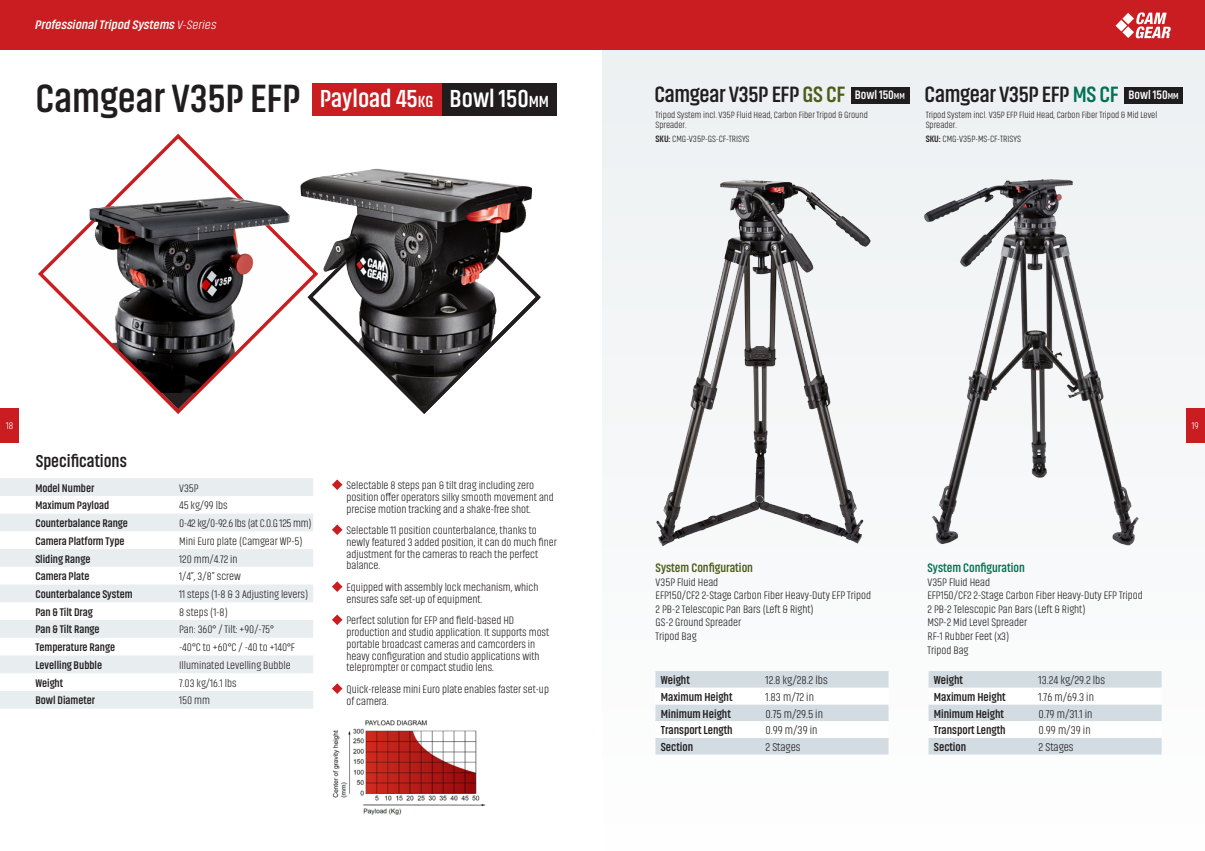
<style>
.page{position:relative;width:1205px;height:851px;background:#fff}
.page>*{position:absolute;margin:0;border:0;box-sizing:border-box;transform-origin:0 0}
.t1{font:700 40px "Akhand";color:#211d1f}
.t2{font:700 25px "Akhand";color:#fff}
.t3{font:700 22.5px "Akhand";letter-spacing:-.01em;color:#211d1f}
.t4{font:700 17.5px "Akhand";color:#211d1f}
.t5{font:italic 700 12.5px "Akhand";color:#fff;scale:1.09 1}
.t6{font:700 12.5px "Akhand";color:#4b5c18}
.t7{font:700 12.5px "Akhand";color:#007352}
.t8{font:700 12.38px "Akhand";color:#fff}
.t9{font:300 11.75px "Akhand";color:#211d1f}
.t10{font:700 11.75px "Akhand";color:#211d1f}
.t11{font:300 11.25px/11.9px "Akhand";color:#211d1f}
.t12{font:700 11.25px "Akhand";color:#211d1f}
.t13{font:300 11.25px "Akhand";letter-spacing:-.02em;color:#211d1f}
.t14{font:300 10px "Akhand";color:#fff}
.t15{font:300 9.38px/9.4px "Akhand";color:#211d1f}
.s1{font-weight:300}
.s2{color:#4b5c18}
.s3{font-weight:700}
.s4{color:#007352}
.s5{font-size:16.25px}
.s6{font-size:8.75px}
</style>
<div class="page">
<div style="left:602px;top:41px;width:603px;height:809px;background:#f8f9fa"></div>
<div style="left:0;top:408px;width:19px;height:34px;background:#c91d21"></div>
<div style="left:1186px;top:408px;width:19px;height:34px;background:#c91d21"></div>
<div style="left:0;top:0;width:1205px;height:50px;background:#c91d21"></div>
<svg style="left:1115px;top:12px;width:55px;height:26px"></svg>
<img style="left:656px;top:179px;width:215px;height:368px">
<img style="left:923px;top:179px;width:216px;height:367px">
<svg style="left:332px;top:479px;width:10px;height:11px"></svg>
<svg style="left:332px;top:524px;width:10px;height:11px"></svg>
<svg style="left:332px;top:581px;width:10px;height:11px"></svg>
<svg style="left:332px;top:614px;width:10px;height:11px"></svg>
<svg style="left:332px;top:683px;width:10px;height:10px"></svg>
<svg style="left:0;top:478px;width:313px;height:230px;fill:#e8edf0"></svg>
<div style="left:442px;top:83px;width:114px;height:33px;background:#211d1f"></div>
<div style="left:312px;top:83px;width:130px;height:33px;background:#c91d21"></div>
<div style="left:851px;top:87px;width:58px;height:16px;background:#211d1f"></div>
<div style="left:1124px;top:87px;width:59px;height:16px;background:#211d1f"></div>
<img style="left:332px;top:720px;width:154px;height:95px">
<svg style="left:655px;top:671px;width:233px;height:83px"></svg>
<svg style="left:928px;top:671px;width:233px;height:83px"></svg>
<svg style="left:43px;top:138px;width:213px;height:271px"></svg>
<img style="left:256px;top:168px;width:280px;height:168px">
<svg style="left:305px;top:292px;width:236px;height:122px"></svg>
<p class="t5" style="left:35px;top:18px;width:170px">ProfessionalTripod Systems <span class="s1">V-Series</span></p>
<h1 class="t1" style="left:35px;top:77px;width:266px">Camgear V35P EFP</h1>
<h3 class="t3" style="left:654px;top:83px;width:192px">Camgear V35P EFP <span class="s2">GS CF</span></h3>
<p class="t15" style="left:655px;top:110px;width:214px">Tripod System incl. V35P Fluid Head, Carbon Fiber Tripod &amp; Ground<br>Spreader.</p>
<p class="t15" style="left:655px;top:134px;width:96px"><span class="s3">SKU:</span> CMG-V35P-GS-CF-TRISYS</p>
<h3 class="t3" style="left:924px;top:83px;width:195px">Camgear V35P EFP <span class="s4">MS CF</span></h3>
<h2 class="t2" style="left:320px;top:85px;width:231px">Payload 45<span class="s5">kg</span> Bowl 150<span class="s5">MM</span></h2>
<p class="t8" style="left:854px;top:88px;width:52px">Bowl 150<span class="s6">MM</span></p>
<p class="t8" style="left:1128px;top:88px;width:52px">Bowl 150<span class="s6">MM</span></p>
<p class="t15" style="left:926px;top:110px;width:233px">Tripod System incl. V35P EFP Fluid Head, Carbon Fiber Tripod &amp; Mid Level<br>Spreader.</p>
<p class="t15" style="left:926px;top:134px;width:97px"><span class="s3">SKU:</span> CMG-V35P-MS-CF-TRISYS</p>
<p class="t14" style="left:6px;top:420px;width:9px">18</p>
<p class="t14" style="left:1191px;top:420px;width:8px">19</p>
<h3 class="t4" style="left:36px;top:452px;width:93px">Specifications</h3>
<p class="t12" style="left:35px;top:482px;width:60px">Model Number</p>
<p class="t11" style="left:179px;top:482px;width:21px">V35P</p>
<p class="t12" style="left:35px;top:499px;width:75px">Maximum Payload</p>
<p class="t11" style="left:179px;top:499px;width:50px">45 kg/99 lbs</p>
<p class="t12" style="left:35px;top:517px;width:94px">Counterbalance Range</p>
<p class="t13" style="left:179px;top:517px;width:134px">0-42 kg/0-92.6 lbs (at C.O.G 125 mm)</p>
<p class="t12" style="left:35px;top:535px;width:91px">Camera Platform Type</p>
<p class="t11" style="left:179px;top:535px;width:125px">Mini Euro plate (Camgear WP-5)</p>
<p class="t12" style="left:35px;top:552px;width:57px">Sliding Range</p>
<p class="t11" style="left:179px;top:552px;width:60px">120 mm/4.72 in</p>
<p class="t12" style="left:35px;top:570px;width:56px">Camera Plate</p>
<p class="t11" style="left:179px;top:570px;width:63px">1/4”, 3/8” screw</p>
<p class="t12" style="left:35px;top:588px;width:99px">Counterbalance System</p>
<p class="t11" style="left:179px;top:588px;width:130px">11 steps (1-8 &amp; 3 Adjusting levers)</p>
<p class="t12" style="left:35px;top:606px;width:59px">Pan &amp; Tilt Drag</p>
<p class="t11" style="left:179px;top:606px;width:50px">8 steps (1-8)</p>
<p class="t12" style="left:35px;top:623px;width:66px">Pan &amp; Tilt Range</p>
<p class="t11" style="left:179px;top:623px;width:96px">Pan: 360° / Tilt: +90/-75°</p>
<p class="t12" style="left:35px;top:641px;width:81px">Temperature Range</p>
<p class="t11" style="left:179px;top:641px;width:117px">-40°C to +60°C / -40 to +140°F</p>
<p class="t12" style="left:35px;top:659px;width:68px">Levelling Bubble</p>
<p class="t11" style="left:179px;top:659px;width:113px">Illuminated Levelling Bubble</p>
<p class="t12" style="left:35px;top:676px;width:29px">Weight</p>
<p class="t11" style="left:179px;top:676px;width:59px">7.03 kg/16.1 lbs</p>
<p class="t12" style="left:35px;top:694px;width:61px">Bowl Diameter</p>
<p class="t11" style="left:179px;top:694px;width:32px">150 mm</p>
<p class="t11" style="left:346px;top:479px;width:209px">Selectable 8 steps pan &amp; tilt drag including zero position offer operators silky smooth movement and precise motion tracking and a shake-free shot.</p>
<p class="t11" style="left:346px;top:524px;width:212px">Selectable 11 position counterbalance, thanks to newly featured 3 added position, it can do much finer adjustment for the cameras to reach the perfect balance.</p>
<p class="t11" style="left:346px;top:581px;width:193px">Equipped with assembly lock mechanism, which ensures safe set-up of equipment.</p>
<p class="t11" style="left:346px;top:614px;width:204px">Perfect solution for EFP and field-based HD production and studio application. It supports most portable broadcast cameras and camcorders in heavy configuration and studio applications with teleprompter or compact studio lens.</p>
<p class="t11" style="left:346px;top:683px;width:204px">Quick-release mini Euro plate enables faster set-up of camera.</p>
<p class="t6" style="left:656px;top:561px;width:99px">System Configuration</p>
<p class="t11" style="left:656px;top:575px;width:217px;line-height:13.5px">V35P Fluid Head<br>EFP150/CF2 2-Stage Carbon Fiber Heavy-Duty EFP Tripod<br>2 PB-2 Telescopic Pan Bars (Left &amp; Right)<br>GS-2 Ground Spreader<br>Tripod Bag</p>
<p class="t10" style="left:661px;top:673px;width:31px">Weight</p>
<p class="t9" style="left:765px;top:674px;width:64px">12.8 kg/28.2 lbs</p>
<p class="t10" style="left:661px;top:690px;width:73px">Maximum Height</p>
<p class="t9" style="left:765px;top:690px;width:50px">1.83 m/72 in</p>
<p class="t10" style="left:661px;top:707px;width:71px">Minimum Height</p>
<p class="t9" style="left:765px;top:707px;width:59px">0.75 m/29.5 in</p>
<p class="t10" style="left:661px;top:724px;width:73px">Transport Length</p>
<p class="t9" style="left:765px;top:724px;width:54px">0.99 m/39 in</p>
<p class="t10" style="left:661px;top:740px;width:34px">Section</p>
<p class="t9" style="left:765px;top:741px;width:37px">2 Stages</p>
<p class="t7" style="left:927px;top:561px;width:99px">System Configuration</p>
<p class="t11" style="left:927px;top:575px;width:217px;line-height:13.5px">V35P Fluid Head<br>EFP150/CF2 2-Stage Carbon Fiber Heavy-Duty EFP Tripod<br>2 PB-2 Telescopic Pan Bars (Left &amp; Right)<br>MSP-2 Mid Level Spreader<br>RF-1 Rubber Feet (x3)<br>Tripod Bag</p>
<p class="t10" style="left:934px;top:673px;width:31px">Weight</p>
<p class="t9" style="left:1038px;top:674px;width:68px">13.24 kg/29.2 lbs</p>
<p class="t10" style="left:934px;top:690px;width:73px">Maximum Height</p>
<p class="t9" style="left:1038px;top:690px;width:57px">1.76 m/69.3 in</p>
<p class="t10" style="left:934px;top:707px;width:71px">Minimum Height</p>
<p class="t9" style="left:1038px;top:707px;width:55px">0.79 m/31.1 in</p>
<p class="t10" style="left:934px;top:724px;width:73px">Transport Length</p>
<p class="t9" style="left:1038px;top:724px;width:54px">0.99 m/39 in</p>
<p class="t10" style="left:934px;top:740px;width:34px">Section</p>
<p class="t9" style="left:1038px;top:741px;width:37px">2 Stages</p>
</div>
